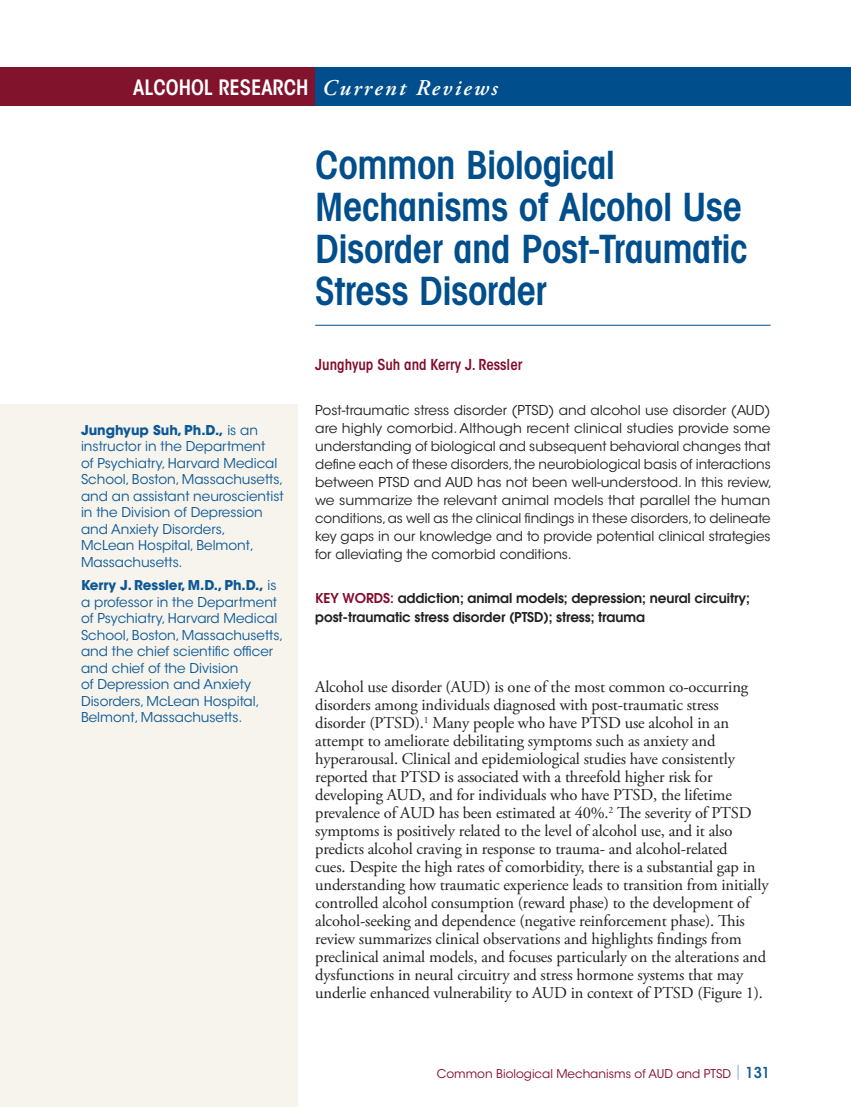
<style>
.page{position:relative;width:851px;height:1107px;background:#fff}
.page>*{position:absolute;margin:0;border:0;box-sizing:border-box;transform-origin:0 0}
.t1{font:600 condensed 39px/42px "Avant Garde";letter-spacing:-.01em;color:#004e8c}
.t2{font:600 condensed 21px "ITC Avant Garde Std";color:#fff}
.t3{font:16.5px/18px "Adobe Garamond Pro";letter-spacing:-.01em;color:#231f20}
.t4{font:600 condensed 15px "ITC Avant Garde Std";color:#830a2b}
.t5{font:13.5px/18px "ITC Avant Garde Std";letter-spacing:-.005em;color:#231f20}
.t6{font:13.5px/16.5px "ITC Avant Garde Std";color:#0c5896}
.t7{font:600 13.5px/19.5px "Avant Garde";letter-spacing:-.005em;color:#231f20}
.t8{font:12px "ITC Avant Garde Std";color:#830a2b}
.s1{font-family:"Adobe Garamond Pro";font-style:italic;font-stretch:normal;font-size:22.5px}
.s2{font-weight:700}
.s3{color:#830a2b}
.s4{font-weight:200;font-stretch:condensed;font-size:15px;color:#0c5896}
.s5{font-weight:600;font-stretch:condensed;font-size:15px;color:#0c5896}
</style>
<div class="page">
<div style="left:315px;top:68px;width:535px;height:38px;background:#004e8c"></div>
<div style="left:0;top:68px;width:315px;height:38px;background:#82132d"></div>
<div style="left:0;top:405px;width:297px;height:702px;background:#f6f4ed"></div>
<hr style="left:315px;top:325px;width:455px;height:1px;background:#004e8c">
<p class="t2" style="left:133px;top:74px;width:366px">ALCOHOL RESEARCH <span class="s1">Current Reviews</span></p>
<p class="t6" style="left:81px;top:422px;width:204px"><span class="s2">Junghyup Suh, Ph.D.,</span> is an instructor in the Department<br>of Psychiatry, Harvard Medical<br>School, Boston, Massachusetts, and an assistant neuroscientist in the Division of Depression and Anxiety Disorders,<br>McLean Hospital, Belmont,<br>Massachusetts.</p>
<p class="t6" style="left:81px;top:577px;width:204px"><span class="s2">Kerry J. Ressler, M.D., Ph.D.,</span> is a professor in the Department of Psychiatry, Harvard Medical<br>School, Boston, Massachusetts, and the chief scientifc offcer and chief of the Division<br>of Depression and Anxiety<br>Disorders, McLean Hospital,<br>Belmont, Massachusetts.</p>
<h2 class="t1" style="left:315px;top:143px;width:434px">Common Biological<br>Mechanisms of Alcohol Use<br>Disorder and Post-Traumatic<br>Stress Disorder</h2>
<p class="t4" style="left:315px;top:355px;width:209px">Junghyup Suh and Kerry J. Ressler</p>
<p class="t5" style="left:315px;top:401px;width:458px">Post-traumatic stress disorder (PTSD) and alcohol use disorder (AUD) are highly comorbid. Although recent clinical studies provide some understanding of biological and subsequent behavioral changes that defne each of these disorders, the neurobiological basis of interactions between PTSD and AUD has not been well-understood. In this review, we summarize the relevant animal models that parallel the human conditions, as well as the clinical fndings in these disorders, to delineate key gaps in our knowledge and to provide potential clinical strategies for alleviating the comorbid conditions.</p>
<p class="t7" style="left:315px;top:588px;width:436px"><span class="s3">KEY WORDS:</span> addiction; animal models; depression; neural circuitry; post-traumatic stress disorder (PTSD); stress; trauma</p>
<p class="t3" style="left:315px;top:679px;width:455px">Alcohol use disorder (AUD) is one of the most common co-occurring disorders among individuals diagnosed with post-traumatic stress disorder (PTSD).<sup>1</sup> Many people who have PTSD use alcohol in an attempt to ameliorate debilitating symptoms such as anxiety and hyperarousal. Clinical and epidemiological studies have consistently reported that PTSD is associated with a threefold higher risk for developing AUD, and for individuals who have PTSD, the lifetime prevalence of AUD has been estimated at 40%.<sup>2</sup> Te severity of PTSD symptoms is positively related to the level of alcohol use, and it also predicts alcohol craving in response to trauma- and alcohol-related<br>cues. Despite the high rates of comorbidity, there is a substantial gap in understanding how traumatic experience leads to transition from initially controlled alcohol consumption (reward phase) to the development of alcohol-seeking and dependence (negative reinforcement phase). Tis review summarizes clinical observations and highlights fndings from preclinical animal models, and focuses particularly on the alterations and dysfunctions in neural circuitry and stress hormone systems that may underlie enhanced vulnerability to AUD in context of PTSD (Figure 1).</p>
<p class="t8" style="left:437px;top:1066px;width:334px">Common Biological Mechanisms of AUD and PTSD <span class="s4">|</span> <span class="s5">131</span></p>
</div>
